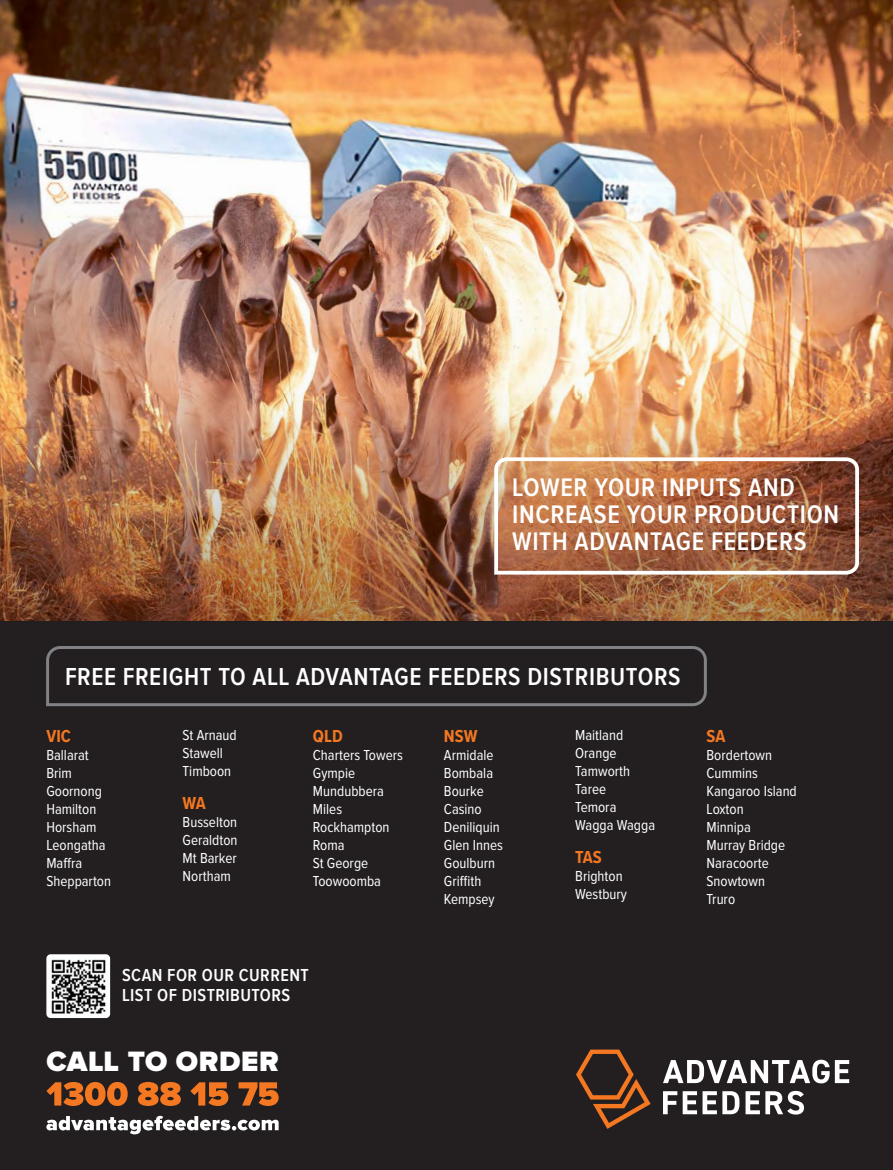
<style>
.page{position:relative;width:893px;height:1170px;background:#fff}
.page>*{position:absolute;margin:0;border:0;box-sizing:border-box;transform-origin:0 0}
.C_head{font:900 29.1px "Proxima Nova";letter-spacing:.02em;color:#fff}
.B_Head{font:600 26.4px/27px "Proxima Nova Cond";letter-spacing:.025em;color:#fff}
.B_Head-2{font:600 25.5px "Proxima Nova Cond";letter-spacing:.02em;color:#fff}
.B_Head-3{font:600 18px/19.5px "Proxima Nova Cond";letter-spacing:.025em;color:#fff}
.t1{font:700 18px "Proxima Nova Cond";color:#f47721}
.t2{font:15px "Proxima Nova Cond";color:#fff}
</style>
<div class="page">
<img style="left:0;top:0;width:893px;height:393px">
<div style="left:0;top:621px;width:893px;height:548px;background:#231f20"></div>
<svg style="left:46px;top:1115px;width:233px;height:19px"></svg>
<svg style="left:46px;top:1082px;width:233px;height:23px"></svg>
<svg style="left:663px;top:1059px;width:186px;height:55px"></svg>
<svg style="left:576px;top:1049px;width:75px;height:79px"></svg>
<svg style="left:46px;top:646px;width:661px;height:61px"></svg>
<img style="left:0;top:393px;width:893px;height:228px">
<img style="left:492px;top:455px;width:369px;height:121px">
<img style="left:46px;top:954px;width:64px;height:63px">
<p class="B_Head" style="left:512px;top:474px;width:329px">LOWER YOUR INPUTS AND<br>INCREASE YOUR PRODUCTION<br>WITH ADVANTAGE FEEDERS</p>
<p class="B_Head-2" style="left:65px;top:664px;width:617px">FREE FREIGHT TO ALL ADVANTAGE FEEDERS DISTRIBUTORS</p>
<p class="t1" style="left:46px;top:722px;width:26px">VIC</p>
<p class="t2" style="left:46px;top:748px;width:44px">Ballarat</p>
<p class="t2" style="left:46px;top:766px;width:27px">Brim</p>
<p class="t2" style="left:46px;top:784px;width:57px">Goornong</p>
<p class="t2" style="left:46px;top:802px;width:51px">Hamilton</p>
<p class="t2" style="left:46px;top:820px;width:52px">Horsham</p>
<p class="t2" style="left:46px;top:838px;width:61px">Leongatha</p>
<p class="t2" style="left:46px;top:856px;width:37px">Maffra</p>
<p class="t2" style="left:46px;top:874px;width:66px">Shepparton</p>
<p class="t2" style="left:183px;top:727px;width:56px">St Arnaud</p>
<p class="t2" style="left:183px;top:745px;width:42px">Stawell</p>
<p class="t2" style="left:183px;top:763px;width:50px">Timboon</p>
<p class="t1" style="left:183px;top:789px;width:25px">WA</p>
<p class="t2" style="left:183px;top:814px;width:56px">Busselton</p>
<p class="t2" style="left:183px;top:832px;width:57px">Geraldton</p>
<p class="t2" style="left:183px;top:850px;width:56px">Mt Barker</p>
<p class="t2" style="left:183px;top:868px;width:50px">Northam</p>
<p class="t1" style="left:313px;top:722px;width:31px">QLD</p>
<p class="t2" style="left:313px;top:748px;width:91px">Charters Towers</p>
<p class="t2" style="left:313px;top:766px;width:44px">Gympie</p>
<p class="t2" style="left:313px;top:784px;width:73px">Mundubbera</p>
<p class="t2" style="left:313px;top:802px;width:31px">Miles</p>
<p class="t2" style="left:313px;top:820px;width:78px">Rockhampton</p>
<p class="t2" style="left:313px;top:838px;width:33px">Roma</p>
<p class="t2" style="left:313px;top:856px;width:57px">St George</p>
<p class="t2" style="left:313px;top:874px;width:70px">Toowoomba</p>
<p class="B_Head-3" style="left:122px;top:965px;width:188px">SCAN FOR OUR CURRENT<br>LIST OF DISTRIBUTORS</p>
<p class="C_head" style="left:46px;top:1047px;width:234px">CALL TO ORDER</p>
<p class="t1" style="left:444px;top:722px;width:35px">NSW</p>
<p class="t2" style="left:444px;top:748px;width:51px">Armidale</p>
<p class="t2" style="left:444px;top:766px;width:51px">Bombala</p>
<p class="t2" style="left:444px;top:784px;width:41px">Bourke</p>
<p class="t2" style="left:444px;top:802px;width:39px">Casino</p>
<p class="t2" style="left:444px;top:820px;width:57px">Deniliquin</p>
<p class="t2" style="left:444px;top:838px;width:60px">Glen Innes</p>
<p class="t2" style="left:444px;top:856px;width:53px">Goulburn</p>
<p class="t2" style="left:444px;top:874px;width:39px">Griffith</p>
<p class="t2" style="left:444px;top:892px;width:52px">Kempsey</p>
<p class="t2" style="left:575px;top:727px;width:50px">Maitland</p>
<p class="t2" style="left:575px;top:745px;width:43px">Orange</p>
<p class="t2" style="left:575px;top:763px;width:56px">Tamworth</p>
<p class="t2" style="left:575px;top:781px;width:32px">Taree</p>
<p class="t2" style="left:575px;top:799px;width:43px">Temora</p>
<p class="t2" style="left:575px;top:817px;width:81px">Wagga Wagga</p>
<p class="t1" style="left:575px;top:843px;width:28px">TAS</p>
<p class="t2" style="left:575px;top:868px;width:49px">Brighton</p>
<p class="t2" style="left:575px;top:886px;width:53px">Westbury</p>
<p class="t1" style="left:706px;top:722px;width:20px">SA</p>
<p class="t2" style="left:706px;top:748px;width:67px">Bordertown</p>
<p class="t2" style="left:706px;top:766px;width:53px">Cummins</p>
<p class="t2" style="left:706px;top:784px;width:92px">Kangaroo Island</p>
<p class="t2" style="left:706px;top:802px;width:39px">Loxton</p>
<p class="t2" style="left:706px;top:820px;width:46px">Minnipa</p>
<p class="t2" style="left:706px;top:838px;width:80px">Murray Bridge</p>
<p class="t2" style="left:706px;top:856px;width:64px">Naracoorte</p>
<p class="t2" style="left:706px;top:874px;width:60px">Snowtown</p>
<p class="t2" style="left:706px;top:892px;width:30px">Truro</p>
</div>
